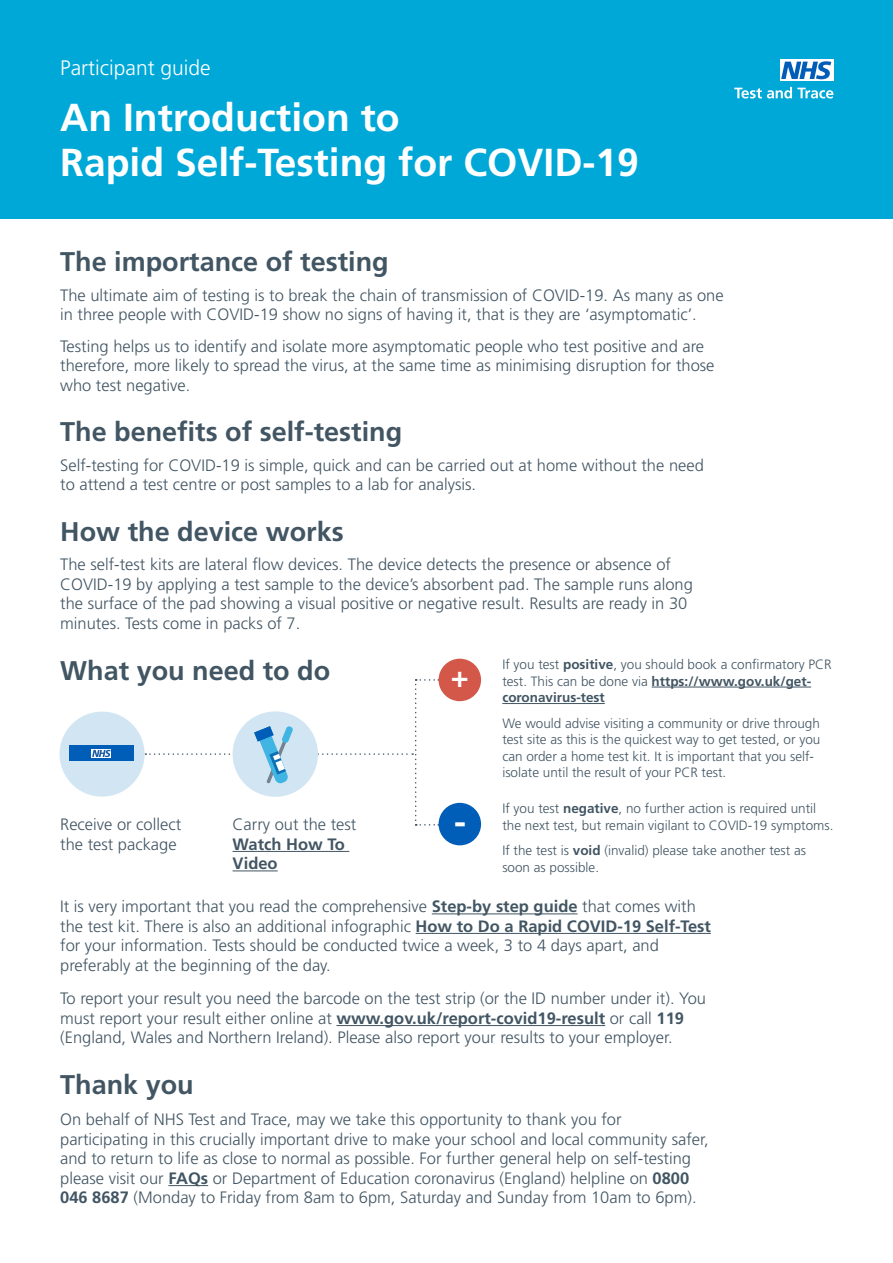
<style>
.page{position:relative;width:893px;height:1263px;background:#fff}
.page>*{position:absolute;margin:0;border:0;box-sizing:border-box;transform-origin:0 0}
.t1{font:700 39px "Frutiger";color:#fff}
.Text{font:700 36px "Frutiger";color:#fff}
.Text-2{font:700 30px "Frutiger";color:#fff}
.Page_title{font:700 27px "Frutiger";color:#425563}
.t2{font:300 21px "Frutiger";color:#fff}
.Text-3{font:300 16.5px/19.5px "Frutiger";color:#425563}
.Text-4{font:300 13.5px/16.5px "Frutiger";color:#425563}
.s1{font-weight:700}
</style>
<div class="page">
<div style="left:0;top:0;width:893px;height:218px;background:#00a8d7"></div>
<svg style="left:734px;top:87px;width:99px;height:11px"></svg>
<div style="left:780px;top:60px;width:53px;height:21px;background:#fff"></div>
<svg style="left:781px;top:61px;width:50px;height:18px"></svg>
<hr style="left:168px;top:1185px;width:40px;height:1px;background:#425563">
<hr style="left:432px;top:913px;width:146px;height:1px;background:#425563">
<hr style="left:416px;top:933px;width:295px;height:1px;background:#425563">
<hr style="left:233px;top:851px;width:116px;height:1px;background:#425563">
<hr style="left:233px;top:870px;width:45px;height:1px;background:#425563">
<hr style="left:336px;top:1025px;width:269px;height:1px;background:#425563">
<div style="left:60px;top:711px;width:85px;height:86px;background:#d1e6f2;border-radius:50%"></div>
<div style="left:439px;top:659px;width:42px;height:42px;background:#d4584a;border-radius:50%"></div>
<div style="left:439px;top:803px;width:42px;height:42px;background:#005eb8;border-radius:50%"></div>
<hr style="left:652px;top:687px;width:159px;height:1px;background:#425563">
<hr style="left:502px;top:703px;width:103px;height:1px;background:#425563">
<div style="left:69px;top:745px;width:65px;height:16px;background:#005eb8"></div>
<svg style="left:92px;top:749px;width:19px;height:9px"></svg>
<svg style="left:92px;top:750px;width:19px;height:7px"></svg>
<svg style="left:145px;top:679px;width:294px;height:147px"></svg>
<p class="t2" style="left:60px;top:56px;width:152px">Participant guide</p>
<p class="t1" style="left:60px;top:94px;width:341px">An Introduction to</p>
<p class="t1" style="left:60px;top:139px;width:580px">Rapid Self-Testing for COVID-19</p>
<p class="Page_title" style="left:60px;top:246px;width:330px">The importance of testing</p>
<p class="Text-3" style="left:60px;top:285px;width:665px">The ultimate aim of testing is to break the chain of transmission of COVID-19. As many as one in three people with COVID-19 show no signs of having it, that is they are ‘asymptomatic’.</p>
<p class="Text-3" style="left:60px;top:336px;width:656px">Testing helps us to identify and isolate more asymptomatic people who test positive and are therefore, more likely to spread the virus, at the same time as minimising disruption for those who test negative.</p>
<p class="Page_title" style="left:60px;top:416px;width:344px">The benefits of self-testing</p>
<p class="Text-3" style="left:60px;top:455px;width:645px">Self-testing for COVID-19 is simple, quick and can be carried out at home without the need to attend a test centre or post samples to a lab for analysis.</p>
<p class="Page_title" style="left:60px;top:516px;width:285px">How the device works</p>
<p class="Text-3" style="left:60px;top:555px;width:634px">The self-test kits are lateral flow devices. The device detects the presence or absence of COVID-19 by applying a test sample to the device’s absorbent pad. The sample runs along the surface of the pad showing a visual positive or negative result. Results are ready in 30 minutes. Tests come in packs of 7.</p>
<p class="Page_title" style="left:60px;top:654px;width:272px">What you need to do</p>
<p class="Text-4" style="left:502px;top:656px;width:331px">If you test <span class="s1">positive</span>, you should book a confirmatory PCR test. This can be done via <span class="s1">https://www.gov.uk/get&shy;coronavirus-test</span></p>
<p class="Text-4" style="left:502px;top:715px;width:320px">We would advise visiting a community or drive through test site as this is the quickest way to get tested, or you can order a home test kit. It is important that you self&shy;isolate until the result of your PCR test.</p>
<p class="Text-2" style="left:451px;top:659px;width:19px">+</p>
<p class="Text-3" style="left:60px;top:815px;width:122px">Receive or collect the test package</p>
<p class="Text-3" style="left:233px;top:815px;width:125px">Carry out the test<br><span class="s1">Watch How To<br>Video</span></p>
<p class="Text" style="left:454px;top:800px;width:13px">-</p>
<p class="Text-4" style="left:502px;top:801px;width:333px">If you test <span class="s1">negative</span>, no further action is required until the next test, but remain vigilant to COVID-19 symptoms.</p>
<p class="Text-4" style="left:502px;top:843px;width:305px">If the test is <span class="s1">void</span> (invalid) please take another test as soon as possible.</p>
<p class="Text-3" style="left:60px;top:897px;width:637px">It is very important that you read the comprehensive <span class="s1">Step-by step guide</span> that comes with</p>
<p class="Text-3" style="left:60px;top:916px;width:652px">the test kit. There is also an additional infographic <span class="s1">How to Do a Rapid COVID-19 Self-Test </span>for your information. Tests should be conducted twice a week, 3 to 4 days apart, and</p>
<p class="Text-3" style="left:60px;top:955px;width:272px">preferably at the beginning of the day.</p>
<p class="Text-3" style="left:60px;top:989px;width:647px">To report your result you need the barcode on the test strip (or the ID number under it). You must report your result either online at <span class="s1">www.gov.uk/report-covid19-result</span> or call <span class="s1">119 </span>(England, Wales and Northern Ireland). Please also report your results to your employer.</p>
<p class="Page_title" style="left:60px;top:1068px;width:135px">Thank you</p>
<p class="Text-3" style="left:60px;top:1110px;width:650px">On behalf of NHS Test and Trace, may we take this opportunity to thank you for participating in this crucially important drive to make your school and local community safer, and to return to life as close to normal as possible. For further general help on self-testing please visit our <span class="s1">FAQs</span> or Department of Education coronavirus (England) helpline on <span class="s1">0800<br>046 8687</span> (Monday to Friday from 8am to 6pm, Saturday and Sunday from 10am to 6pm).</p>
</div>
